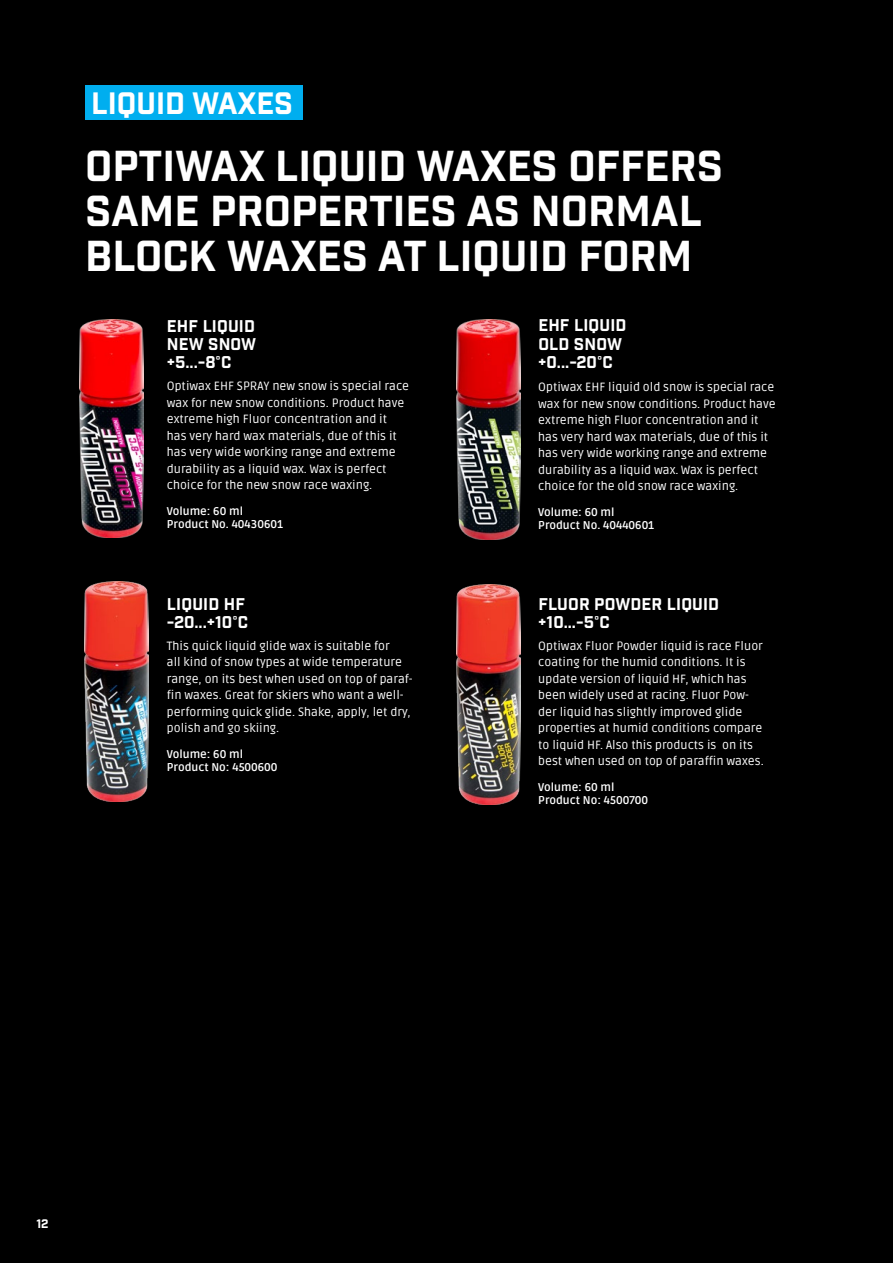
<style>
.page{position:relative;width:893px;height:1263px;background:#000}
.page>*{position:absolute;margin:0;border:0;box-sizing:border-box;transform-origin:0 0}
.t1{font:42px/45px "Industry Inc Base";color:#fff}
.t2{font:30px "Industry Inc Base";color:#fff}
.t3{font:16.5px/18px "Industry Inc Base";letter-spacing:.01em;color:#fff}
.t4{font:12px/16.5px "Ruda";color:#fff}
.t5{font:12px "Industry Inc Base";color:#fff}
.t6{font:700 11.25px/13.5px "Ruda";color:#fff}
</style>
<div class="page">
<hr style="left:892px;top:0;width:1px;height:1263px;background:#00aeef">
<div style="left:85px;top:85px;width:218px;height:34px;background:#00aeef"></div>
<img style="left:85px;top:582px;width:64px;height:219px">
<img style="left:457px;top:585px;width:64px;height:219px">
<img style="left:80px;top:319px;width:64px;height:219px">
<img style="left:457px;top:320px;width:64px;height:219px">
<h2 class="t2" style="left:91px;top:85px;width:16px">LIQUID</h2>
<h2 class="t2" style="left:192px;top:85px;width:21px">WAXES</h2>
<h1 class="t1" style="left:85px;top:146px;width:639px">OPTIWAX LIQUID WAXES OFFERS<br>SAM E PROPERTIES AS N ORMAL<br>BLOCK WAXES AT LIQUID FORM</h1>
<h3 class="t3" style="left:538px;top:317px;width:90px;text-indent:36px">LIQUID<br>OLD SNOW +0...-20°C</h3>
<h3 class="t3" style="left:167px;top:318px;width:91px;text-align:justify;text-indent:36px">LIQUID NEW SNOW +5...-8°C</h3>
<h3 class="t3" style="left:538px;top:317px;width:11px">EHF</h3>
<h3 class="t3" style="left:167px;top:318px;width:11px">EHF</h3>
<p class="t4" style="left:167px;top:377px;width:244px">Optiwax EHF SPRAY new snow is special race wax for new snow conditions. Product have extreme high Fluor concentration and it has very hard wax materials, due of this it has very wide working range and extreme durability as a liquid wax. Wax is perfect choice for the new snow race waxing.</p>
<p class="t6" style="left:167px;top:503px;width:118px">Volume: 60 ml<br>Product No. 40430601</p>
<p class="t4" style="left:538px;top:378px;width:239px">Optiwax EHF liquid old snow is special race wax for new snow conditions. Product have extreme high Fluor concentration and it has very hard wax materials, due of this it has very wide working range and extreme durability as a liquid wax. Wax is perfect choice for the old snow race waxing.</p>
<p class="t6" style="left:538px;top:504px;width:117px">Volume: 60 ml<br>Product No. 40440601</p>
<h3 class="t3" style="left:167px;top:596px;width:81px;text-indent:57px">HF -20...+10°C</h3>
<h3 class="t3" style="left:538px;top:596px;width:11px">FLUOR</h3>
<h3 class="t3" style="left:594px;top:596px;width:13px">POWDER</h3>
<h3 class="t3" style="left:667px;top:596px;width:10px">LIQUID</h3>
<h3 class="t3" style="left:167px;top:596px;width:10px">LIQUID</h3>
<h3 class="t3" style="left:538px;top:614px;width:71px">+10...-5°C</h3>
<p class="t4" style="left:167px;top:637px;width:247px">This quick liquid glide wax is suitable for<br>all kind of snow types at wide temperature range, on its best when used on top of paraf&shy;fin waxes. Great for skiers who want a well&shy;performing quick glide. Shake, apply, let dry, polish and go skiing.</p>
<p class="t6" style="left:167px;top:746px;width:112px">Volume: 60 ml<br>Product No: 4500600</p>
<p class="t4" style="left:538px;top:637px;width:227px">Optiwax Fluor Powder liquid is race Fluor coating for the humid conditions. It is update version of liquid HF, which has been widely used at racing. Fluor Pow&shy;der liquid has slightly improved glide properties at humid conditions compare to liquid HF. Also this products is on its best when used on top of paraffin waxes.</p>
<p class="t6" style="left:538px;top:779px;width:111px">Volume: 60 ml<br>Product No: 4500700</p>
<p class="t5" style="left:36px;top:1216px;width:14px">12</p>
</div>
